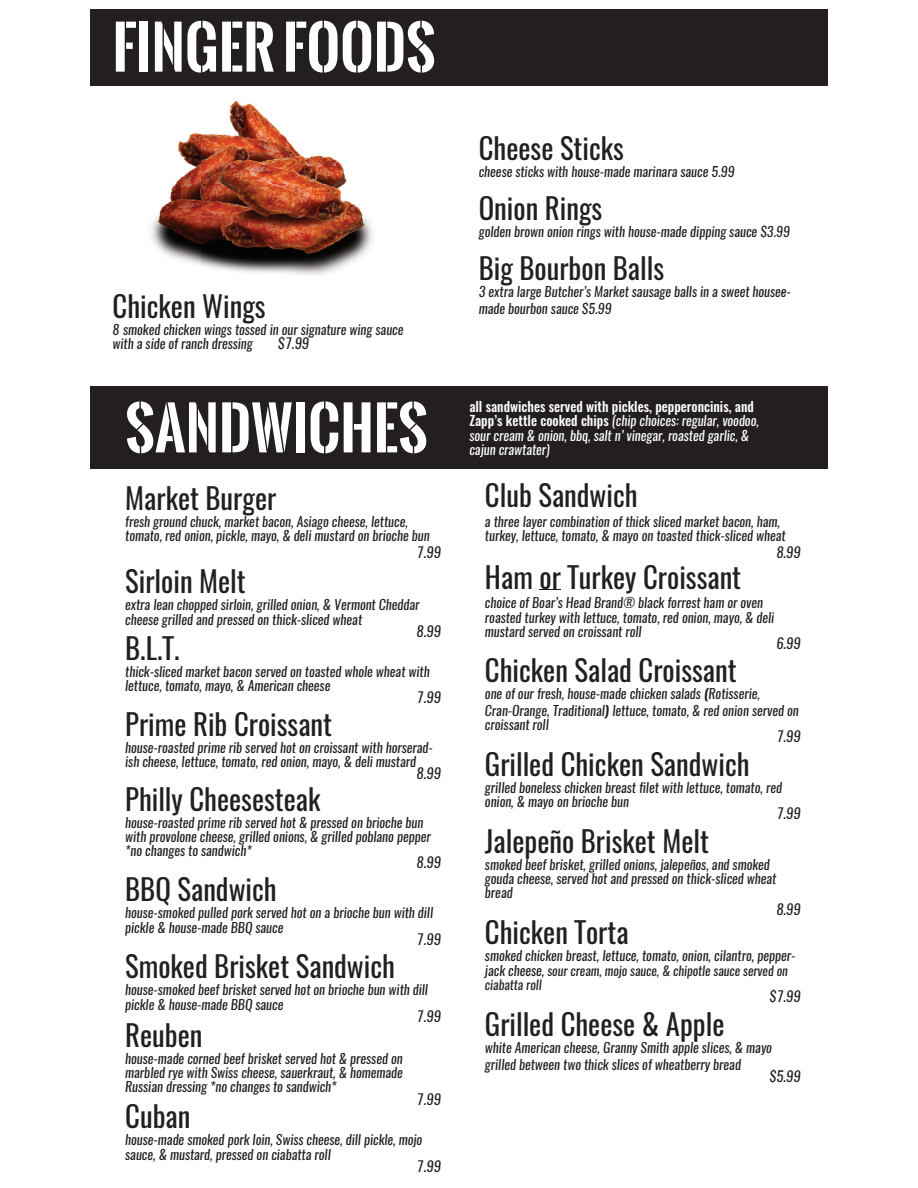
<style>
.page{position:relative;width:918px;height:1188px;background:#fff}
.page>*{position:absolute;margin:0;border:0;box-sizing:border-box;transform-origin:0 0}
.t1{font:700 57.45px "Oswald Stencil";color:#fff}
.t2{font:28.8px "Oswald";color:#231f20}
.t3{font:italic 14.4px "Oswald";color:#231f20}
.t4{font:italic 13.65px/14.4px "Oswald";color:#231f20}
.t5{font:italic 13.65px/14.4px "Oswald";color:#fff}
.t6{font:italic 13.05px/14.4px "Oswald";color:#231f20}
.s1{font-weight:500;font-style:normal}
.s2{font-weight:700}
.s3{font-size:13.65px}
</style>
<div class="page">
<div style="left:90px;top:9px;width:737px;height:76px;background:#231f20"></div>
<div style="left:90px;top:386px;width:737px;height:83px;background:#231f20"></div>
<img style="left:151px;top:101px;width:222px;height:174px">
<h1 class="t1" style="left:113px;top:5px;width:325px">FINGER FOODS</h1>
<h2 class="t2" style="left:113px;top:286px;width:155px">Chicken Wings</h2>
<p class="t4" style="left:113px;top:322px;width:292px">8 smoked chicken wings tossed in our signature wing sauce with a side of ranch dressing</p>
<p class="t3" style="left:278px;top:333px;width:33px">$7.99</p>
<h1 class="t1" style="left:125px;top:386px;width:304px">SANDWICHES</h1>
<h2 class="t2" style="left:125px;top:479px;width:153px">Market Burger</h2>
<p class="t4" style="left:125px;top:514px;width:306px">fresh ground chuck, market bacon, Asiago cheese, lettuce, tomato, red onion, pickle, mayo, &amp; deli mustard on brioche bun</p>
<p class="t3" style="left:417px;top:543px;width:26px">7.99</p>
<h2 class="t2" style="left:125px;top:562px;width:122px">Sirloin Melt</h2>
<p class="t4" style="left:125px;top:598px;width:296px">extra lean chopped sirloin, grilled onion, &amp; Vermont Cheddar cheese grilled and pressed on thick-sliced wheat</p>
<p class="t3" style="left:417px;top:621px;width:26px">8.99</p>
<h2 class="t2" style="left:125px;top:628px;width:56px">B.L.T.</h2>
<p class="t4" style="left:125px;top:664px;width:306px">thick-sliced market bacon served on toasted whole wheat with lettuce, tomato, mayo, &amp; American cheese</p>
<p class="t3" style="left:417px;top:687px;width:26px">7.99</p>
<h2 class="t2" style="left:125px;top:704px;width:208px">Prime Rib Croissant</h2>
<p class="t4" style="left:125px;top:740px;width:309px">house-roasted prime rib served hot on croissant with horserad&shy;ish cheese, lettuce, tomato, red onion, mayo, &amp; deli mustard</p>
<p class="t3" style="left:417px;top:764px;width:26px">8.99</p>
<h2 class="t2" style="left:125px;top:779px;width:197px">Philly Cheesesteak</h2>
<p class="t4" style="left:125px;top:815px;width:307px">house-roasted prime rib served hot &amp; pressed on brioche bun with provolone cheese, grilled onions, &amp; grilled poblano pepper *no changes to sandwich*</p>
<p class="t3" style="left:417px;top:853px;width:26px">8.99</p>
<h2 class="t2" style="left:125px;top:870px;width:153px">BBQ Sandwich</h2>
<p class="t4" style="left:125px;top:905px;width:309px">house-smoked pulled pork served hot on a brioche bun with dill pickle &amp; house-made BBQ sauce</p>
<p class="t3" style="left:417px;top:929px;width:26px">7.99</p>
<h2 class="t2" style="left:125px;top:947px;width:271px">Smoked Brisket Sandwich</h2>
<p class="t4" style="left:125px;top:982px;width:304px">house-smoked beef brisket served hot on brioche bun with dill pickle &amp; house-made BBQ sauce</p>
<p class="t3" style="left:417px;top:1006px;width:26px">7.99</p>
<h2 class="t2" style="left:125px;top:1015px;width:79px">Reuben</h2>
<p class="t4" style="left:125px;top:1051px;width:279px;text-align:justify">house-made corned beef brisket served hot &amp; pressed on marbled rye with Swiss cheese, sauerkraut, &amp; homemade Russian dressing *no changes to sandwich*</p>
<p class="t3" style="left:417px;top:1089px;width:26px">7.99</p>
<h2 class="t2" style="left:125px;top:1097px;width:67px">Cuban</h2>
<p class="t4" style="left:125px;top:1133px;width:299px">house-made smoked pork loin, Swiss cheese, dill pickle, mojo sauce, &amp; mustard, pressed on ciabatta roll</p>
<p class="t3" style="left:417px;top:1156px;width:26px">7.99</p>
<h2 class="t2" style="left:479px;top:128px;width:147px">Cheese Sticks</h2>
<p class="t4" style="left:479px;top:164px;width:257px">cheese sticks with house-made marinara sauce 5.99</p>
<h2 class="t2" style="left:479px;top:188px;width:125px">Onion Rings</h2>
<p class="t4" style="left:479px;top:224px;width:313px">golden brown onion rings with house-made dipping sauce $3.99</p>
<h2 class="t2" style="left:479px;top:249px;width:187px">Big Bourbon Balls</h2>
<p class="t4" style="left:479px;top:283px;width:314px;line-height:16.8px">3 extra large Butcher’s Market sausage balls in a sweet house-e&shy;made bourbon sauce $5.99</p>
<p class="t5" style="left:469px;top:399px;width:291px"><span class="s1">all sandwiches served with pickles, pepperoncinis, and Zapp’s kettle cooked chips</span> (chip choices: regular, voodoo, sour cream &amp; onion, bbq, salt n’ vinegar, roasted garlic, &amp; cajun crawtater)</p>
<h2 class="t2" style="left:485px;top:476px;width:154px">Club Sandwich</h2>
<p class="t4" style="left:485px;top:514px;width:302px">a three layer combination of thick sliced market bacon, ham, turkey, lettuce, tomato, &amp; mayo on toasted thick-sliced wheat</p>
<p class="t3" style="left:776px;top:542px;width:26px">8.99</p>
<h2 class="t2" style="left:485px;top:557px;width:258px">Ham or Turkey Croissant</h2>
<p class="t4" style="left:485px;top:596px;width:291px">choice of Boar’s Head Brand® black forrest ham or oven roasted turkey with lettuce, tomato, red onion, mayo, &amp; deli mustard served on croissant roll</p>
<p class="t3" style="left:776px;top:633px;width:26px">6.99</p>
<h2 class="t2" style="left:485px;top:650px;width:253px">Chicken Salad Croissant</h2>
<p class="t4" style="left:485px;top:685px;width:315px;line-height:16.8px">one of our fresh, house-made chicken salads <span class="s2">(</span>Rotisserie,<br>Cran-Orange, Traditional<span class="s2">)</span> lettuce, tomato, &amp; red onion served on</p>
<p class="t4" style="left:485px;top:717px;width:65px">croissant roll</p>
<p class="t3" style="left:776px;top:726px;width:26px">7.99</p>
<h2 class="t2" style="left:485px;top:744px;width:266px">Grilled Chicken Sandwich</h2>
<p class="t4" style="left:485px;top:780px;width:299px">grilled boneless chicken breast filet with lettuce, tomato, red onion, &amp; mayo on brioche bun</p>
<p class="t3" style="left:776px;top:803px;width:26px">7.99</p>
<h2 class="t2" style="left:485px;top:821px;width:225px">Jalepeño Brisket Melt</h2>
<p class="t4" style="left:485px;top:857px;width:293px">smoked beef brisket, grilled onions, jalepeños, and smoked gouda cheese, served hot and pressed on thick-sliced wheat bread</p>
<p class="t3" style="left:776px;top:900px;width:26px">8.99</p>
<h2 class="t2" style="left:485px;top:913px;width:145px">Chicken Torta</h2>
<p class="t4" style="left:485px;top:948px;width:312px">smoked chicken breast, lettuce, tomato, onion, cilantro, pepper-</p>
<p class="t6" style="left:485px;top:963px;width:304px"><span class="s3">jack cheese,</span> sour cream, mojo sauce, &amp; chipotle sauce served on ciabatta roll</p>
<p class="t3" style="left:769px;top:986px;width:33px">$7.99</p>
<h2 class="t2" style="left:485px;top:1004px;width:241px">Grilled Cheese &amp; Apple</h2>
<p class="t4" style="left:485px;top:1039px;width:289px;line-height:16.8px">white American cheese, Granny Smith apple slices, &amp; mayo grilled between two thick slices of wheatberry bread</p>
<p class="t3" style="left:769px;top:1066px;width:33px">$5.99</p>
</div>
